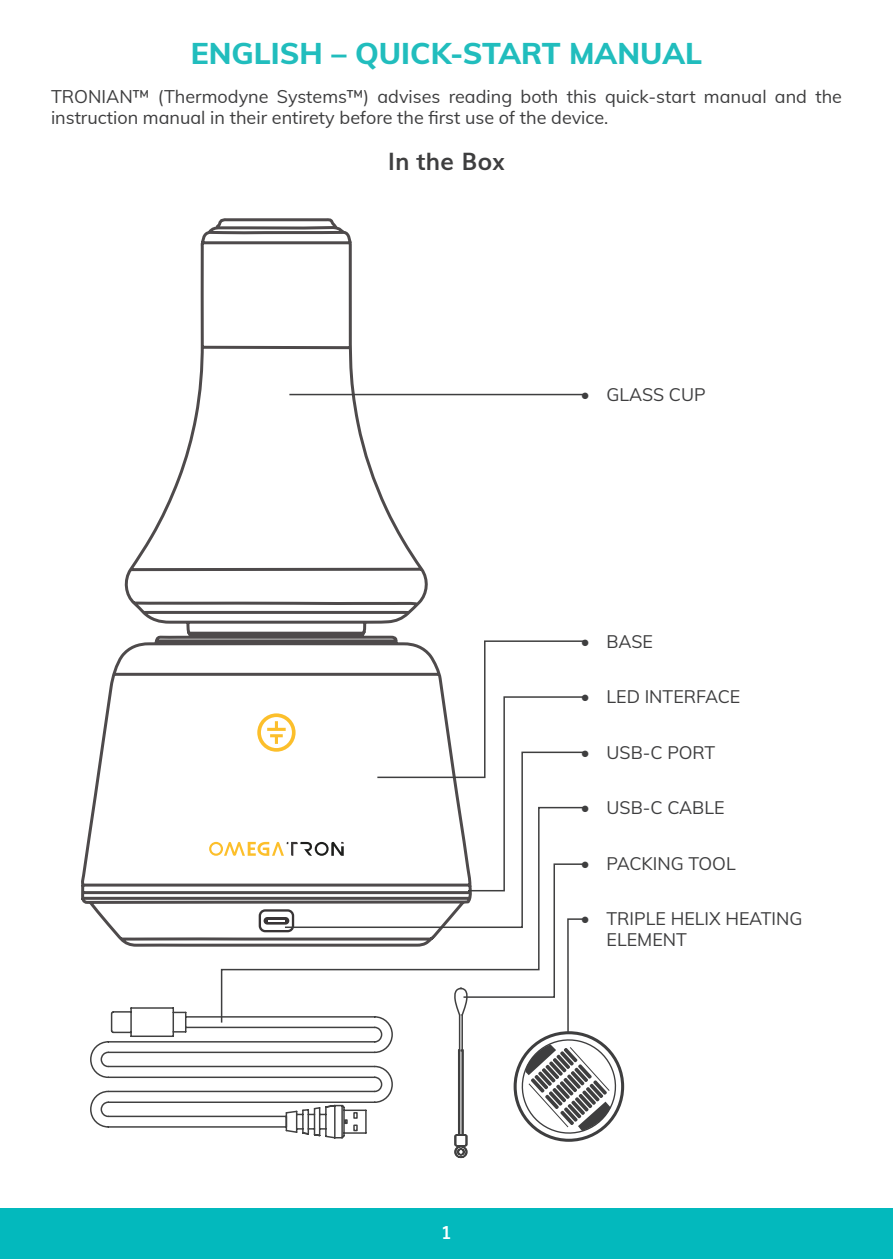
<style>
.page{position:relative;width:893px;height:1259px;background:#fff}
.page>*{position:absolute;margin:0;border:0;box-sizing:border-box;transform-origin:0 0}
.t1{font:800 30px "Muli";color:#21bdbd}
.t2{font:700 24px "Muli";color:#3e3e3f}
.t3{font:18px/21.6px "Muli";color:#3e3e3f}
.t4{font:700 18px "Muli";color:#fff}
.t5{font:17.7px/21.3px "Muli";color:#3e3e3f}
</style>
<div class="page">
<div style="left:0;top:1208px;width:893px;height:51px;background:#03b9bd"></div>
<svg style="left:81px;top:218px;width:392px;height:686px"></svg>
<hr style="left:289px;top:394px;width:297px;height:1px;background:#3e3e3f">
<svg style="left:89px;top:639px;width:531px;height:519px"></svg>
<h1 class="t1" style="left:191px;top:31px;width:513px">ENGLISH – QUICK-START MANUAL</h1>
<p class="t3" style="left:51px;top:85px;width:792px">TRONIAN™ (Thermodyne Systems™) advises reading both this quick-start manual and the instruction manual in their entirety before the first use of the device.</p>
<h2 class="t2" style="left:388px;top:142px;width:118px">In the Box</h2>
<p class="t5" style="left:581px;top:383px;width:126px">• GLASS CUP</p>
<p class="t5" style="left:581px;top:630px;width:73px">• BASE</p>
<p class="t5" style="left:581px;top:685px;width:161px">• LED INTERFACE</p>
<p class="t5" style="left:581px;top:741px;width:136px">• USB-C PORT</p>
<p class="t5" style="left:581px;top:796px;width:145px">• USB-C CABLE</p>
<p class="t5" style="left:581px;top:851px;width:156px">• PACKING TOOL</p>
<p class="t4" style="left:441px;top:1217px;width:13px">1</p>
<p class="t5" style="left:607px;top:907px;width:197px;text-indent:-25px">• TRIPLE HELIX HEATING<br>ELEMENT</p>
</div>
